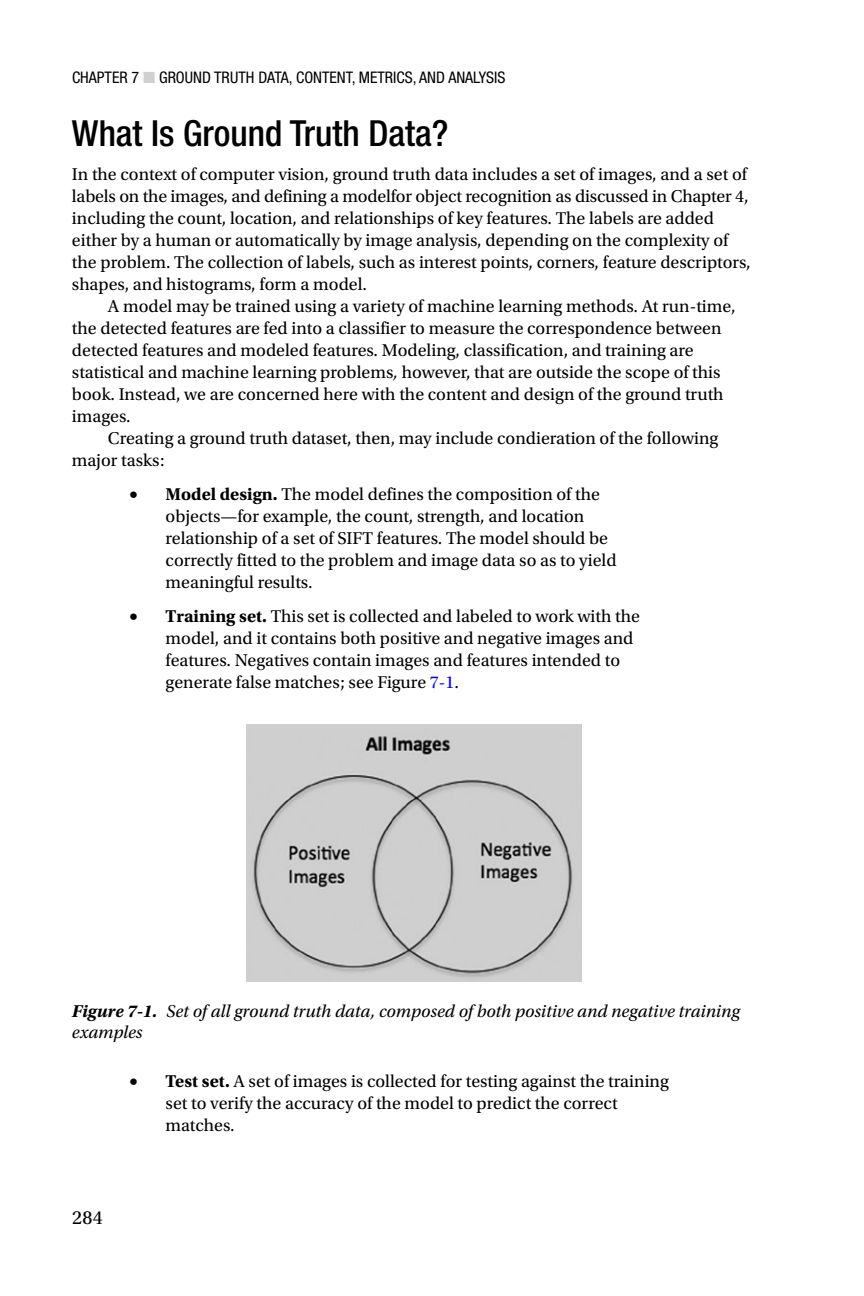
<style>
.page{position:relative;width:864px;height:1296px;background:#fff}
.page>*{position:absolute;margin:0;border:0;box-sizing:border-box;transform-origin:0 0}
.t1{font:500 condensed 36px "Helvetica Neue";color:#000}
.t2{font:20px "Utopia Std";color:#000}
.t3{font:18px/22px "Utopia Std";color:#000}
.t4{font:italic 18px/21px "Utopia Std";color:#000}
.t5{font:condensed 16px "Helvetica Neue";color:#000}
.s1{color:#cfd0d0}
.s2{font-style:italic}
.s3{font-weight:700}
.s4{color:#0000fa}
</style>
<div class="page">
<img style="left:246px;top:725px;width:336px;height:257px">
<p class="t5" style="left:72px;top:69px;width:435px">CHAPTER 7 <span class="s1">■</span> GROUND TRUTH DATA, CONTENT, METRICS, AND ANALYSIS</p>
<h1 class="t1" style="left:72px;top:112px;width:378px">What Is Ground Truth Data?</h1>
<p class="t3" style="left:72px;top:164px;width:680px">In the context of computer vision, ground truth data includes a set of images, and a set of labels on the images, and defining a modelfor object recognition as discussed in Chapter 4, including the count, location, and relationships of key features. The labels are added either by a human or automatically by image analysis, depending on the complexity of the problem. The collection of labels, such as interest points, corners, feature descriptors, shapes, and histograms, form a model.</p>
<p class="t3" style="left:72px;top:296px;width:665px;text-indent:36px">A model may be trained using a variety of machine learning methods. At run-time, the detected features are fed into a classifier to measure the correspondence between detected features and modeled features. Modeling, classification, and training are statistical and machine learning problems<span class="s2">,</span> however, that are outside the scope of this book. Instead, we are concerned here with the content and design of the ground truth images.</p>
<p class="t3" style="left:72px;top:428px;width:648px;text-indent:36px">Creating a ground truth dataset, then, may include condieration of the following major tasks:</p>
<p class="t3" style="left:166px;top:484px;width:452px;text-indent:-36px">• <span class="s3">Model design.</span> The model defines the composition of the objects—for example, the count, strength, and location relationship of a set of SIFT features. The model should be correctly fitted to the problem and image data so as to yield meaningful results.</p>
<p class="t3" style="left:166px;top:606px;width:476px;text-indent:-36px">• <span class="s3">Training set.</span> This set is collected and labeled to work with the model, and it contains both positive and negative images and features. Negatives contain images and features intended to generate false matches; see Figure <span class="s4">7-1</span>.</p>
<p class="t4" style="left:72px;top:1001px;width:669px"><span class="s3">Figure 7-1.</span> Set of all ground truth data, composed of both positive and negative training examples</p>
<p class="t3" style="left:166px;top:1071px;width:505px;text-indent:-36px">• <span class="s3">Test set.</span> A set of images is collected for testing against the training set to verify the accuracy of the model to predict the correct matches.</p>
<p class="t2" style="left:72px;top:1207px;width:32px">284</p>
</div>
